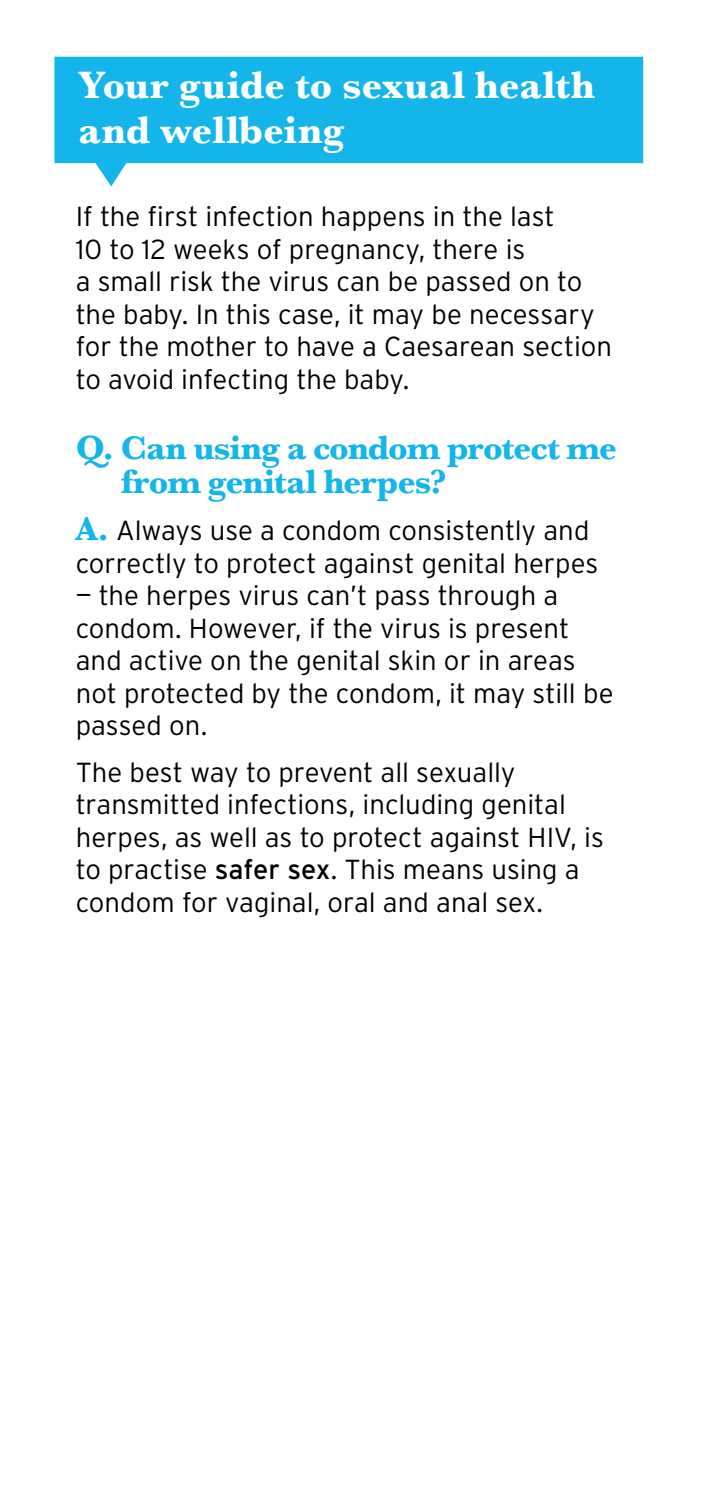
<style>
.page{position:relative;width:701px;height:1489px;background:#fff}
.page>*{position:absolute;margin:0;border:0;box-sizing:border-box;transform-origin:0 0}
.t1{font:700 40px/45px "Baskerville";letter-spacing:.005em;color:#fff}
.t2{font:700 35px/34.2px "Baskerville";letter-spacing:-.03em;color:#13b5ea}
.t3{font:300 27.5px/32.5px "Interstate";color:#000}
.s1{font-family:"Baskerville";font-weight:700;font-size:34.5px;color:#13b5ea}
.s2{font-weight:400}
</style>
<div class="page">
<svg style="left:54px;top:57px;width:589px;height:129px;fill:#13b5ea"></svg>
<h1 class="t1" style="left:78px;top:62px;width:518px">Your guide to sexual health and wellbeing</h1>
<p class="t3" style="left:76px;top:200px;width:537px">If the first infection happens in the last<br>10 to 12 weeks of pregnancy, there is<br>a small risk the virus can be passed on to the baby. In this case, it may be necessary for the mother to have a Caesarean section to avoid infecting the baby.</p>
<p class="t2" style="left:121px;top:430px;width:497px;text-indent:-45px">Q. Can using a condom protect me from genital herpes?</p>
<p class="t3" style="left:76px;top:514px;width:524px"><span class="s1">A.</span> Always use a condom consistently and correctly to protect against genital herpes</p>
<p class="t3" style="left:76px;top:579px;width:539px">— the herpes virus can’t pass through a condom. However, if the virus is present and active on the genital skin or in areas not protected by the condom, it may still be passed on.</p>
<p class="t3" style="left:76px;top:755px;width:529px">The best way to prevent all sexually transmitted infections, including genital herpes, as well as to protect against HIV, is to practise <span class="s2">safer sex</span>. This means using a condom for vaginal, oral and anal sex.</p>
</div>
